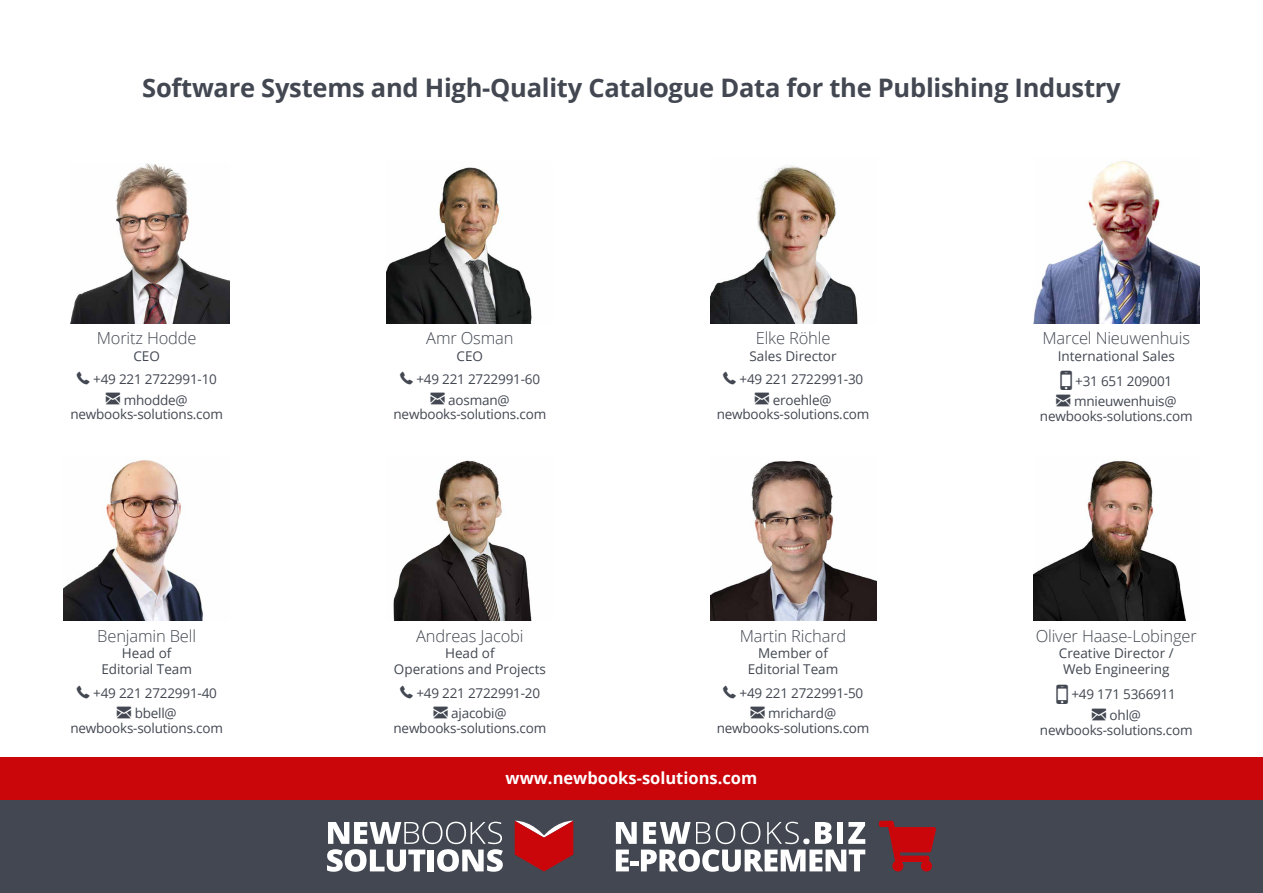
<style>
.page{position:relative;width:1263px;height:893px;background:#fff}
.page>*{position:absolute;margin:0;border:0;box-sizing:border-box;transform-origin:0 0}
.t1{font:700 25.5px "Open Sans";letter-spacing:-.01em;color:#424751}
.t2{font:300 16.5px "Open Sans";letter-spacing:-.01em;color:#424751}
.t3{font:700 16.5px "Open Sans";color:#fff}
.t4{font:13.5px/14.9px "Open Sans";letter-spacing:-.015em;color:#424751;text-align:center}
</style>
<div class="page">
<img style="left:387px;top:167px;width:145px;height:156px">
<img style="left:710px;top:460px;width:166px;height:161px">
<img style="left:710px;top:165px;width:148px;height:158px">
<img style="left:1033px;top:460px;width:153px;height:161px">
<img style="left:1033px;top:161px;width:166px;height:162px">
<img style="left:393px;top:460px;width:139px;height:161px">
<img style="left:64px;top:459px;width:139px;height:162px">
<img style="left:70px;top:164px;width:160px;height:159px">
<div style="left:0;top:799px;width:1263px;height:94px;background:#424751"></div>
<div style="left:0;top:757px;width:1263px;height:42px;background:#cb060b"></div>
<svg style="left:616px;top:822px;width:249px;height:50px"></svg>
<svg style="left:879px;top:821px;width:57px;height:50px"></svg>
<svg style="left:327px;top:822px;width:176px;height:50px"></svg>
<svg style="left:515px;top:821px;width:58px;height:50px"></svg>
<h1 class="t1" style="left:142px;top:70px;width:980px">Software Systems and High-Quality Catalogue Data for the Publishing Industry</h1>
<p class="t2" style="left:97px;top:327px;width:101px">Moritz Hodde</p>
<p class="t4" style="left:93px;top:344px;width:125px;line-height:23.4px;text-align:left;text-indent:40px">CEO<br>+49 221 2722991-10</p>
<p class="t4" style="left:70px;top:392px;width:154px;text-align:left;text-indent:53px">mhodde@ newbooks-solutions.com</p>
<p class="t2" style="left:97px;top:625px;width:100px">Benjamin Bell</p>
<p class="t4" style="left:101px;top:645px;width:92px;line-height:16.2px">Head of<br>Editorial Team</p>
<p class="t4" style="left:93px;top:682px;width:125px;line-height:20.7px">+49 221 2722991-40 bbell@</p>
<p class="t4" style="left:70px;top:721px;width:154px">newbooks-solutions.com</p>
<p class="t2" style="left:426px;top:327px;width:89px">Amr Osman</p>
<p class="t4" style="left:416px;top:344px;width:125px;line-height:23.4px;text-align:left;text-indent:40px">CEO<br>+49 221 2722991-60</p>
<p class="t4" style="left:394px;top:392px;width:154px;text-align:left;text-indent:55px">aosman@ newbooks-solutions.com</p>
<p class="t2" style="left:416px;top:625px;width:109px">Andreas Jacobi</p>
<p class="t4" style="left:394px;top:645px;width:153px;line-height:16.2px">Head of<br>Operations and Projects</p>
<p class="t4" style="left:416px;top:682px;width:125px;line-height:20.7px">+49 221 2722991-20 ajacobi@</p>
<p class="t4" style="left:394px;top:721px;width:154px">newbooks-solutions.com</p>
<p class="t2" style="left:756px;top:327px;width:76px">Elke Röhle</p>
<p class="t4" style="left:739px;top:344px;width:125px;line-height:23.4px;text-align:left;text-indent:10px">Sales Director<br>+49 221 2722991-30</p>
<p class="t4" style="left:717px;top:392px;width:154px;text-align:left;text-indent:56px">eroehle@ newbooks-solutions.com</p>
<p class="t2" style="left:740px;top:625px;width:108px">Martin Richard</p>
<p class="t4" style="left:748px;top:645px;width:92px;line-height:16.2px">Member of<br>Editorial Team</p>
<p class="t4" style="left:739px;top:682px;width:125px;line-height:20.7px">+49 221 2722991-50 mrichard@</p>
<p class="t4" style="left:717px;top:721px;width:154px">newbooks-solutions.com</p>
<p class="t3" style="left:506px;top:767px;width:253px">www.newbooks-solutions.com</p>
<p class="t2" style="left:1042px;top:327px;width:149px">Marcel Nieuwenhuis</p>
<p class="t4" style="left:1058px;top:343px;width:119px;line-height:25px;text-align:right">International Sales +31 651 209001</p>
<p class="t4" style="left:1040px;top:394px;width:154px;text-align:left;text-indent:34px">mnieuwenhuis@ newbooks-solutions.com</p>
<p class="t2" style="left:1036px;top:625px;width:163px">Oliver Haase-Lobinger</p>
<p class="t4" style="left:1059px;top:645px;width:116px;line-height:16.2px">Creative Director /<br>Web Engineering</p>
<p class="t4" style="left:1071px;top:684px;width:106px;line-height:20.7px">+49 171 5366911 ohl@</p>
<p class="t4" style="left:1040px;top:722px;width:154px">newbooks-solutions.com</p>
</div>
